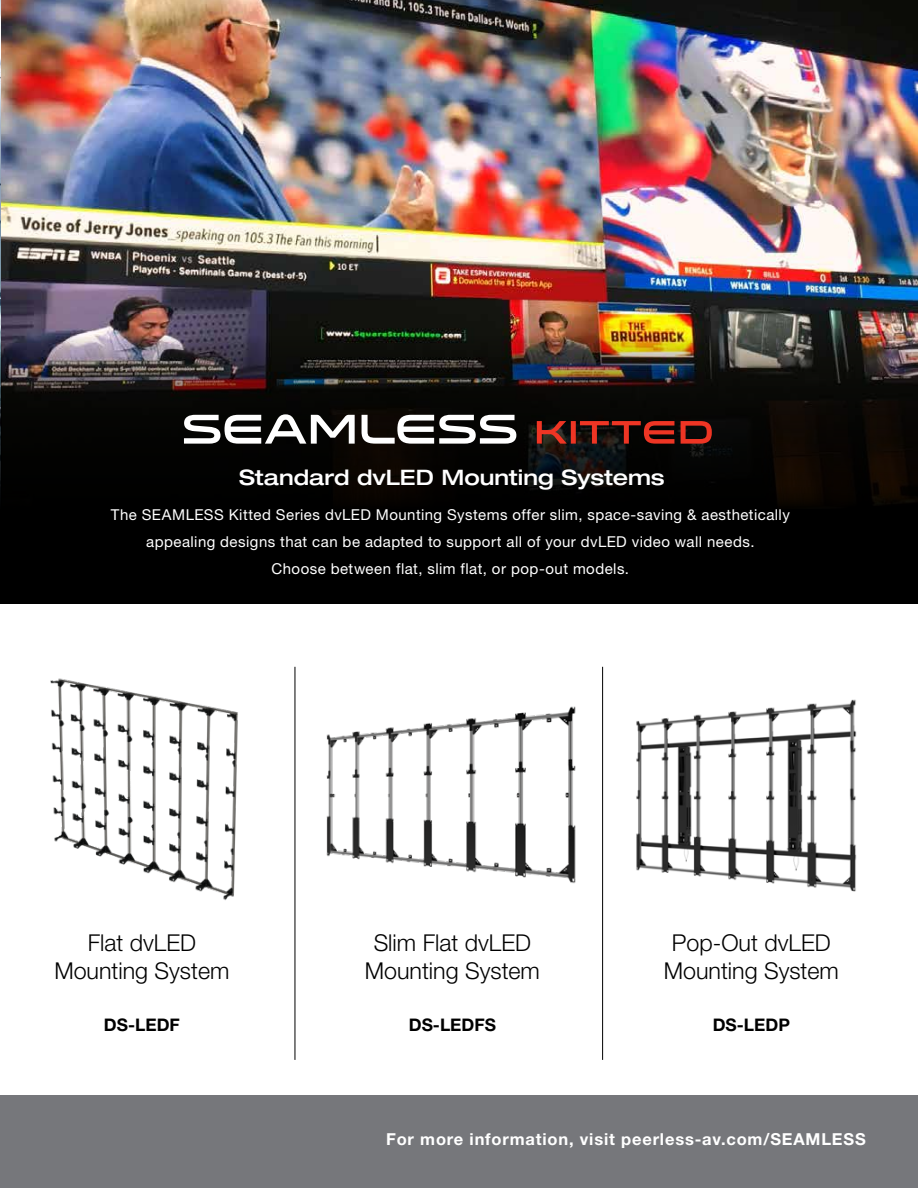
<style>
.page{position:relative;width:918px;height:1188px;background:#fff}
.page>*{position:absolute;margin:0;border:0;box-sizing:border-box;transform-origin:0 0}
.t1{font:300 23.25px/27.9px "Helvetica Neue LT Std";color:#000;text-align:center}
.t2{font:500 expanded 21.3px "Helvetica Neue LT Std";color:#fff}
.t3{font:700 17.4px "Helvetica Neue LT Std";color:#000}
.t4{font:700 16.5px "Helvetica Neue LT Std";letter-spacing:.05em;color:#fff}
.t5{font:15px/27px "Helvetica Neue LT Std";letter-spacing:.03em;color:#fff;text-align:center}
</style>
<div class="page">
<img style="left:0;top:0;width:918px;height:335px">
<div style="left:0;top:1096px;width:918px;height:92px;background:#76777b"></div>
<div style="left:1px;top:509px;width:917px;height:95px;background:#000"></div>
<img style="left:1px;top:335px;width:917px;height:174px">
<hr style="left:0;top:509px;width:1px;height:95px;background:#000">
<svg style="left:0;top:335px;width:1px;height:174px"></svg>
<img style="left:50px;top:678px;width:188px;height:223px">
<hr style="left:295px;top:667px;width:1px;height:393px;background:#000">
<hr style="left:602px;top:667px;width:1px;height:393px;background:#000">
<img style="left:326px;top:706px;width:250px;height:178px">
<img style="left:636px;top:699px;width:221px;height:193px">
<svg style="left:537px;top:421px;width:175px;height:23px;background:#691d15"></svg>
<svg style="left:184px;top:414px;width:171px;height:30px"></svg>
<svg style="left:362px;top:415px;width:154px;height:29px"></svg>
<h2 class="t2" style="left:239px;top:464px;width:427px">Standard dvLED Mounting Systems</h2>
<p class="t5" style="left:111px;top:501px;width:681px">The SEAMLESS Kitted Series dvLED Mounting Systems offer slim, space-saving &amp; aesthetically appealing designs that can be adapted to support all of your dvLED video wall needs.<br>Choose between flat, slim flat, or pop-out models.</p>
<h1 class="t1" style="left:54px;top:928px;width:177px">Flat dvLED<br>Mounting System</h1>
<p class="t3" style="left:104px;top:1014px;width:77px">DS-LEDF</p>
<h1 class="t1" style="left:365px;top:928px;width:177px">Slim Flat dvLED<br>Mounting System</h1>
<p class="t3" style="left:409px;top:1014px;width:89px">DS-LEDFS</p>
<h1 class="t1" style="left:664px;top:928px;width:177px">Pop-Out dvLED<br>Mounting System</h1>
<p class="t3" style="left:713px;top:1014px;width:79px">DS-LEDP</p>
<p class="t4" style="left:386px;top:1129px;width:481px">For more information, visit peerless-av.com/SEAMLESS</p>
</div>
